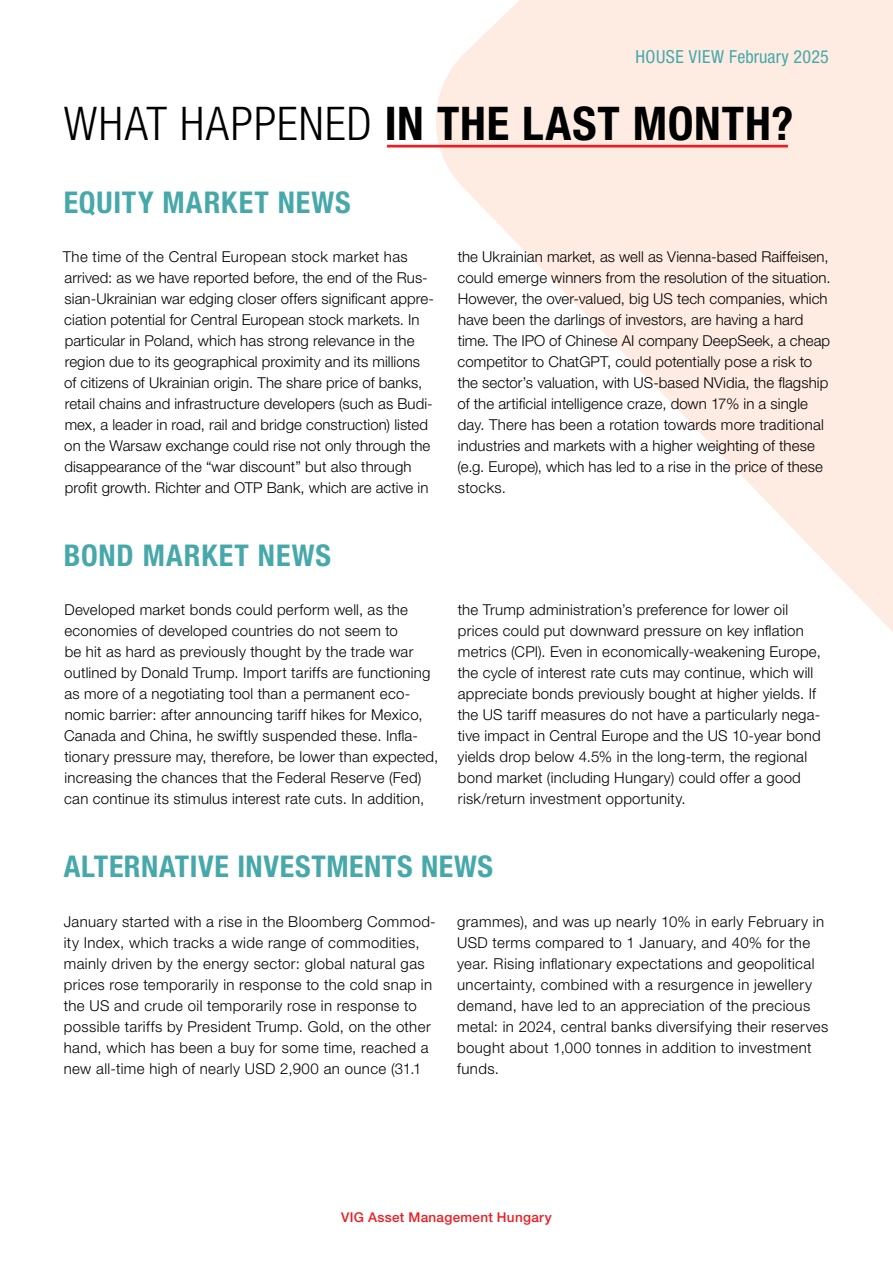
<style>
.page{position:relative;width:893px;height:1263px;background:#fff}
.page>*{position:absolute;margin:0;border:0;box-sizing:border-box;transform-origin:0 0}
.t1{font:700 condensed 46.5px "Helvetica Neue LTW1 G";letter-spacing:.02em;color:#000}
.t2{font:700 condensed 30px "Helvetica Neue LTW1 G";letter-spacing:.025em;color:#47a8aa}
.t3{font:condensed 18px "Helvetica Neue LT Pro";letter-spacing:.015em;color:#47a8aa}
.t4{font:300 15px/21px "Helvetica Neue LT Pro";letter-spacing:.015em;color:#000}
.t5{font:500 13.5px "Helvetica Neue LT Pro";letter-spacing:.025em;color:#ed1d24}
.s1{font-weight:300}
</style>
<div class="page">
<svg style="left:426px;top:0;width:467px;height:632px;fill:#feece3"></svg>
<hr style="left:387px;top:145px;width:401px;height:2px;background:#ed1d24">
<p class="t3" style="left:635px;top:46px;width:195px">HOUSE VIEW February 2025</p>
<h1 class="t1" style="left:64px;top:95px;width:731px"><span class="s1">WHAT HAPPENED</span> IN THE LAST MONTH?</h1>
<h2 class="t2" style="left:64px;top:184px;width:289px">EQUITY MARKET NEWS</h2>
<p class="t4" style="left:63px;top:245px;width:373px">The time of the Central European stock market has arrived: as we have reported before, the end of the Rus&shy;sian-Ukrainian war edging closer offers significant appre&shy;ciation potential for Central European stock markets. In particular in Poland, which has strong relevance in the region due to its geographical proximity and its millions of citizens of Ukrainian origin. The share price of banks, retail chains and infrastructure developers (such as Budi&shy;mex, a leader in road, rail and bridge construction) listed on the Warsaw exchange could rise not only through the disappearance of the “war discount” but also through profit growth. Richter and OTP Bank, which are active in</p>
<h2 class="t2" style="left:64px;top:537px;width:269px">BOND MARKET NEWS</h2>
<p class="t4" style="left:457px;top:245px;width:374px">the Ukrainian market, as well as Vienna-based Raiffeisen, could emerge winners from the resolution of the situation.<br>However, the over-valued, big US tech companies, which have been the darlings of investors, are having a hard time. The IPO of Chinese AI company DeepSeek, a cheap competitor to ChatGPT, could potentially pose a risk to the sector’s valuation, with US-based NVidia, the flagship of the artificial intelligence craze, down 17% in a single day. There has been a rotation towards more traditional industries and markets with a higher weighting of these (e.g. Europe), which has led to a rise in the price of these stocks.</p>
<p class="t4" style="left:64px;top:599px;width:376px">Developed market bonds could perform well, as the economies of developed countries do not seem to<br>be hit as hard as previously thought by the trade war outlined by Donald Trump. Import tariffs are functioning as more of a negotiating tool than a permanent eco&shy;nomic barrier: after announcing tariff hikes for Mexico, Canada and China, he swiftly suspended these. Infla&shy;tionary pressure may, therefore, be lower than expected, increasing the chances that the Federal Reserve (Fed) can continue its stimulus interest rate cuts. In addition,</p>
<p class="t4" style="left:458px;top:599px;width:365px">the Trump administration’s preference for lower oil prices could put downward pressure on key inflation metrics (CPI). Even in economically-weakening Europe, the cycle of interest rate cuts may continue, which will appreciate bonds previously bought at higher yields. If the US tariff measures do not have a particularly nega&shy;tive impact in Central Europe and the US 10-year bond yields drop below 4.5% in the long-term, the regional bond market (including Hungary) could offer a good risk/return investment opportunity.</p>
<h2 class="t2" style="left:64px;top:849px;width:431px">ALTERNATIVE INVESTMENTS NEWS</h2>
<p class="t4" style="left:64px;top:911px;width:374px">January started with a rise in the Bloomberg Commod&shy;ity Index, which tracks a wide range of commodities, mainly driven by the energy sector: global natural gas prices rose temporarily in response to the cold snap in the US and crude oil temporarily rose in response to possible tariffs by President Trump. Gold, on the other hand, which has been a buy for some time, reached a new all-time high of nearly USD 2,900 an ounce (31.1</p>
<p class="t4" style="left:457px;top:911px;width:373px">grammes), and was up nearly 10% in early February in USD terms compared to 1 January, and 40% for the year. Rising inflationary expectations and geopolitical uncertainty, combined with a resurgence in jewellery demand, have led to an appreciation of the precious metal: in 2024, central banks diversifying their reserves bought about 1,000 tonnes in addition to investment funds.</p>
<p class="t5" style="left:341px;top:1209px;width:212px">VIG Asset Management Hungary</p>
</div>
